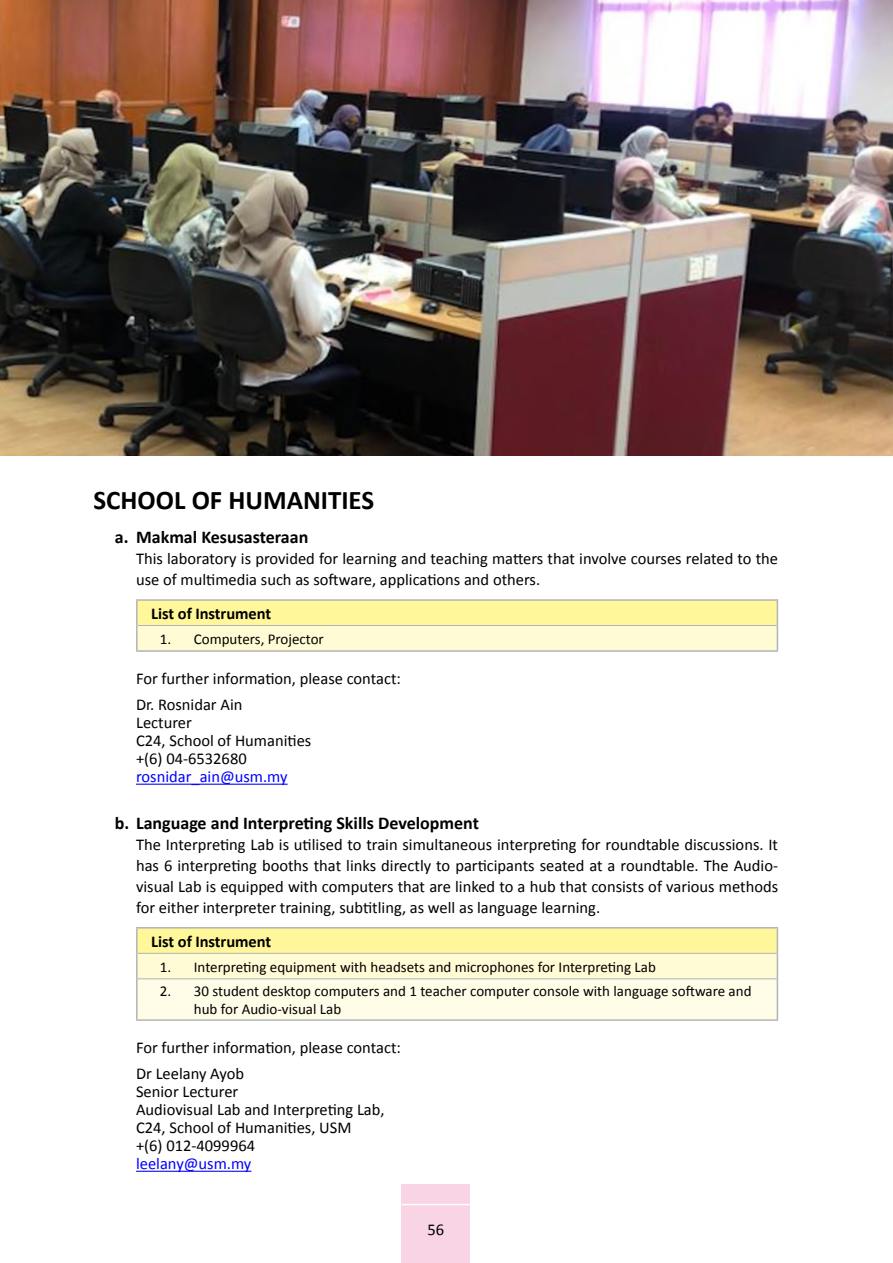
<style>
.page{position:relative;width:893px;height:1263px;background:#fff}
.page>*{position:absolute;margin:0;border:0;box-sizing:border-box;transform-origin:0 0}
.t1{font:700 27px "Calibri";color:#000}
.t2{font:700 18px "Calibri";color:#000}
.t3{font:16.5px/18px "Calibri";color:#000}
.t4{font:16.5px "Calibri";color:#00f}
.t5{font:700 16.5px "Calibri";letter-spacing:-.005em;color:#000}
.t6{font:15px/18px "Calibri";color:#000}
</style>
<div class="page">
<div style="left:402px;top:1184px;width:68px;height:79px;background:#f9d4e4"></div>
<hr style="left:402px;top:1204px;width:68px;height:1px;background:#fff">
<hr style="left:136px;top:784px;width:152px;height:1px;background:#00f">
<hr style="left:136px;top:1171px;width:115px;height:1px;background:#00f">
<div style="left:137px;top:600px;width:640px;height:25px;background:#fff799"></div>
<div style="left:137px;top:625px;width:640px;height:26px;background:#fffbd5"></div>
<hr style="left:136px;top:599px;width:642px;height:2px;background:#b1b3b5">
<hr style="left:136px;top:601px;width:2px;height:24px;background:#b1b3b5">
<hr style="left:136px;top:625px;width:2px;height:25px;background:#b1b3b5">
<svg style="left:777px;top:601px;width:1px;height:49px"></svg>
<hr style="left:136px;top:650px;width:642px;height:2px;background:#b1b3b5">
<hr style="left:138px;top:625px;width:639px;height:1px;background:#b1b3b5">
<div style="left:137px;top:928px;width:640px;height:25px;background:#fff799"></div>
<div style="left:137px;top:953px;width:640px;height:26px;background:#fffbd5"></div>
<div style="left:137px;top:979px;width:640px;height:41px;background:#fffde8"></div>
<hr style="left:136px;top:927px;width:642px;height:1px;background:#b1b3b5">
<hr style="left:136px;top:928px;width:2px;height:25px;background:#b1b3b5">
<hr style="left:136px;top:953px;width:2px;height:26px;background:#b1b3b5">
<svg style="left:777px;top:928px;width:1px;height:51px"></svg>
<hr style="left:136px;top:979px;width:2px;height:40px;background:#b1b3b5">
<hr style="left:777px;top:979px;width:1px;height:40px;background:#b1b3b5">
<hr style="left:136px;top:1019px;width:642px;height:2px;background:#b1b3b5">
<hr style="left:138px;top:953px;width:639px;height:1px;background:#b1b3b5">
<hr style="left:138px;top:978px;width:639px;height:1px;background:#b1b3b5">
<img style="left:0;top:0;width:893px;height:455px">
<h1 class="t1" style="left:94px;top:483px;width:282px">SCHOOL OF HUMANITIES</h1>
<p class="t2" style="left:115px;top:525px;width:195px">a. Makmal Kesusasteraan</p>
<p class="t3" style="left:136px;top:548px;width:644px;line-height:21px">This laboratory is provided for learning and teaching matters that involve courses related to the use of multimedia such as software, applications and others.</p>
<p class="t5" style="left:151px;top:603px;width:121px">List of Instrument</p>
<p class="t6" style="left:160px;top:630px;width:166px">1. Computers, Projector</p>
<p class="t3" style="left:136px;top:665px;width:266px;line-height:26.5px">For further information, please contact:<br>Dr. Rosnidar Ain</p>
<p class="t3" style="left:136px;top:714px;width:177px">Lecturer<br>C24, School of Humanities +(6) 04-6532680</p>
<p class="t4" style="left:136px;top:766px;width:153px">rosnidar_ain@usm.my</p>
<p class="t2" style="left:115px;top:811px;width:366px">b. Language and Interpreting Skills Development</p>
<p class="t3" style="left:136px;top:834px;width:644px;line-height:21px;text-align:justify">The Interpreting Lab is utilised to train simultaneous interpreting for roundtable discussions. It has 6 interpreting booths that links directly to participants seated at a roundtable. The Audio&shy;visual Lab is equipped with computers that are linked to a hub that consists of various methods for either interpreter training, subtitling, as well as language learning.</p>
<p class="t5" style="left:151px;top:931px;width:121px">List of Instrument</p>
<p class="t6" style="left:160px;top:958px;width:498px">1. Interpreting equipment with headsets and microphones for Interpreting Lab</p>
<p class="t6" style="left:194px;top:982px;width:559px;text-indent:-34px">2. 30 student desktop computers and 1 teacher computer console with language software and hub for Audio-visual Lab</p>
<p class="t3" style="left:136px;top:1034px;width:266px;line-height:26.5px">For further information, please contact:<br>Dr Leelany Ayob</p>
<p class="t3" style="left:136px;top:1083px;width:250px">Senior Lecturer<br>Audiovisual Lab and Interpreting Lab,<br>C24, School of Humanities, USM<br>+(6) 012-4099964</p>
<p class="t4" style="left:136px;top:1153px;width:117px">leelany@usm.my</p>
<p class="t3" style="left:427px;top:1221px;width:18px">56</p>
</div>
